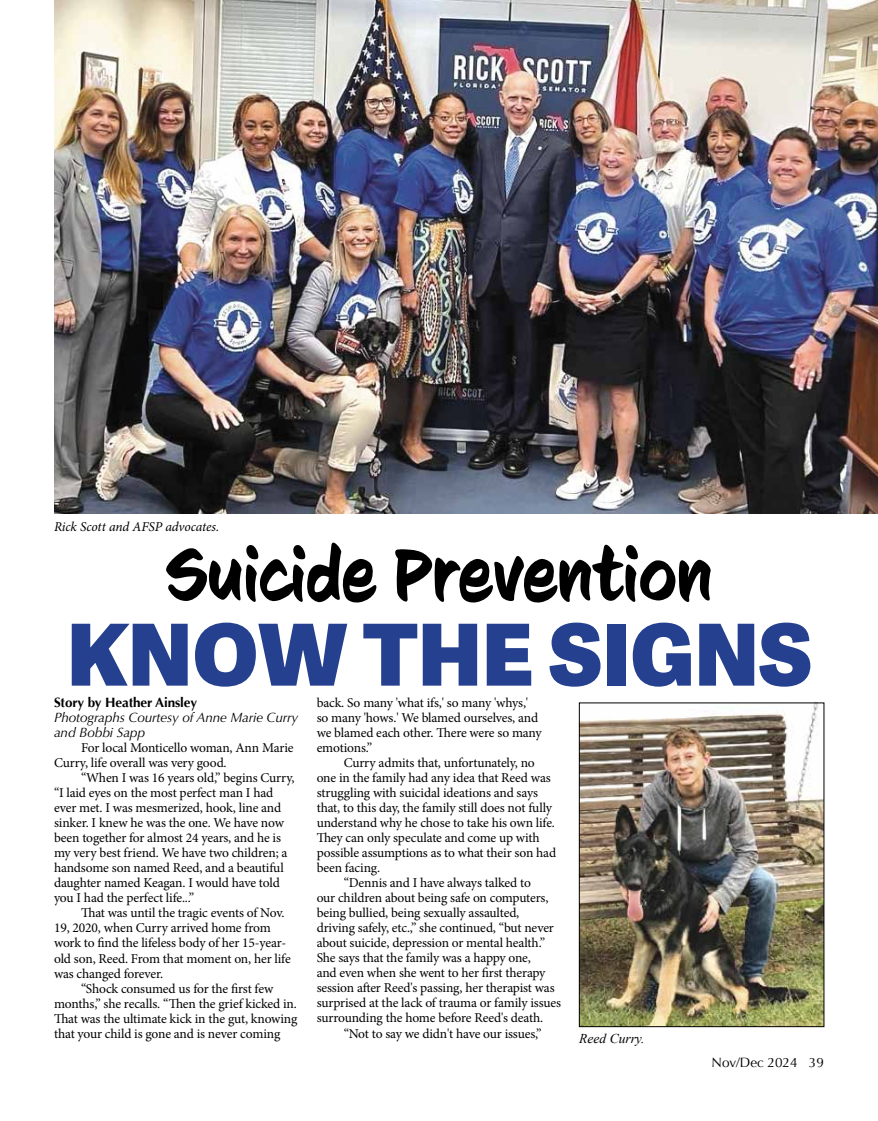
<style>
.page{position:relative;width:878px;height:1121px;background:#fff}
.page>*{position:absolute;margin:0;border:0;box-sizing:border-box;transform-origin:0 0}
.t1{font:800 85.5px "Adelle Sans";letter-spacing:.01em;color:#25408f}
.t2{font:72px "CC Sign Language";color:#000}
.t3{font:13.5px/15px "Minion Pro";letter-spacing:-.015em;color:#000}
.t4{font:italic 13.5px/15px "Optima";letter-spacing:-.01em;color:#000}
.t5{font:italic 13.5px "Minion Pro";letter-spacing:-.005em;color:#000}
.t6{font:700 13.5px "Optima";letter-spacing:-.01em;color:#000}
.t7{font:13.5px "Optima";color:#000}
.t8{font:italic 13.5px "Times New Roman";color:#000}
</style>
<div class="page">
<img style="left:54px;top:0;width:824px;height:513px">
<img style="left:581px;top:704px;width:241px;height:320px">
<div style="left:579px;top:702px;width:245px;height:324px;border:1px solid #000"></div>
<p class="t5" style="left:54px;top:517px;width:167px">Rick Scott and AFSP advocates.</p>
<h2 class="t2" style="left:166px;top:535px;width:548px">Suicide Prevention</h2>
<h1 class="t1" style="left:67px;top:600px;width:745px">KNOW THE SIGNS</h1>
<p class="t4" style="left:54px;top:710px;width:246px">Photographs Courtesy of Anne Marie Curry and Bobbi Sapp</p>
<p class="t3" style="left:54px;top:740px;width:241px;text-indent:27px">For local Monticello woman, Ann Marie<br>Curry, life overall was very good.</p>
<p class="t3" style="left:54px;top:770px;width:242px;text-indent:27px">“When I was 16 years old,” begins Curry, “I laid eyes on the most perfect man I had ever met. I was mesmerized, hook, line and sinker. I knew he was the one. We have now been together for almost 24 years, and he is my very best friend. We have two children; a handsome son named Reed, and a beautiful daughter named Keagan. I would have told you I had the perfect life...”</p>
<p class="t3" style="left:54px;top:905px;width:238px;text-indent:27px">That was until the tragic events of Nov.<br>19, 2020, when Curry arrived home from work to find the lifeless body of her 15-year&shy;old son, Reed. From that moment on, her life was changed forever.</p>
<p class="t3" style="left:54px;top:980px;width:245px;text-indent:27px">“Shock consumed us for the first few months,” she recalls. “Then the grief kicked in.<br>That was the ultimate kick in the gut, knowing that your child is gone and is never coming</p>
<p class="t6" style="left:54px;top:695px;width:145px">Story by Heather Ainsley</p>
<p class="t3" style="left:316px;top:695px;width:227px">back. So many 'what ifs,' so many 'whys,' so many 'hows.' We blamed ourselves, and we blamed each other. There were so many emotions.”</p>
<p class="t3" style="left:343px;top:755px;width:193px">Curry admits that, unfortunately, no</p>
<p class="t3" style="left:316px;top:770px;width:235px">one in the family had any idea that Reed was</p>
<p class="t3" style="left:316px;top:785px;width:223px">struggling with suicidal ideations and says</p>
<p class="t3" style="left:316px;top:800px;width:237px">that, to this day, the family still does not fully</p>
<p class="t3" style="left:316px;top:815px;width:240px">understand why he chose to take his own life.</p>
<p class="t3" style="left:316px;top:830px;width:224px">They can only speculate and come up with</p>
<p class="t3" style="left:316px;top:845px;width:241px">possible assumptions as to what their son had</p>
<p class="t3" style="left:316px;top:860px;width:65px">been facing.</p>
<p class="t3" style="left:343px;top:875px;width:189px">“Dennis and I have always talked to</p>
<p class="t3" style="left:316px;top:890px;width:233px">our children about being safe on computers,</p>
<p class="t3" style="left:316px;top:905px;width:204px">being bullied, being sexually assaulted,</p>
<p class="t3" style="left:316px;top:920px;width:239px">driving safely, etc.,” she continued, “but never</p>
<p class="t3" style="left:316px;top:935px;width:230px">about suicide, depression or mental health.”</p>
<p class="t3" style="left:316px;top:950px;width:216px">She says that the family was a happy one,</p>
<p class="t3" style="left:316px;top:965px;width:230px">and even when she went to her first therapy</p>
<p class="t3" style="left:316px;top:980px;width:239px">session after Reed's passing, her therapist was</p>
<p class="t3" style="left:316px;top:995px;width:246px">surprised at the lack of trauma or family issues</p>
<p class="t3" style="left:316px;top:1010px;width:228px">surrounding the home before Reed's death.</p>
<p class="t3" style="left:343px;top:1025px;width:199px">“Not to say we didn't have our issues,”</p>
<p class="t8" style="left:579px;top:1028px;width:67px">Reed Curry.</p>
<p class="t7" style="left:711px;top:1054px;width:114px">Nov/Dec 2024 39</p>
</div>
